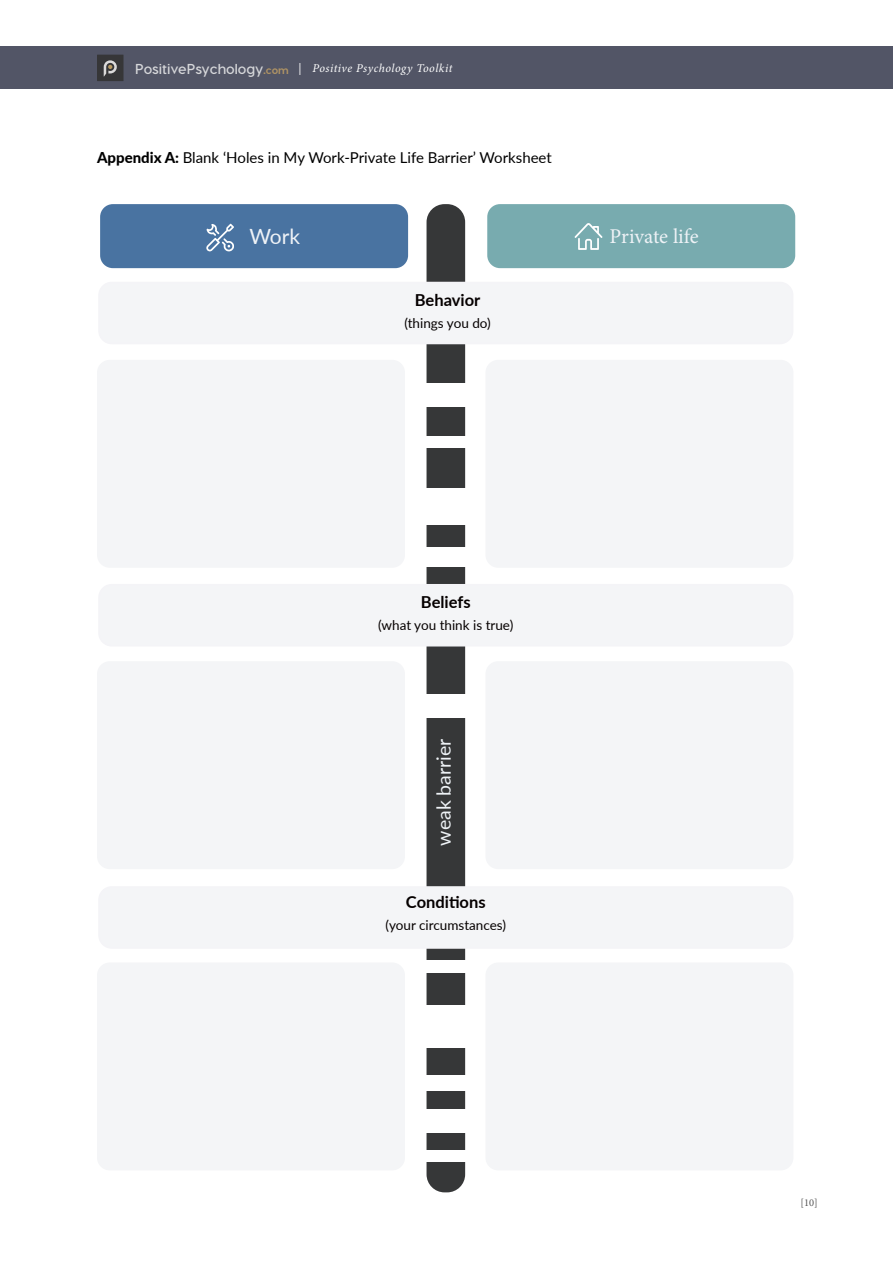
<style>
.page{position:relative;width:893px;height:1263px;background:#fff}
.page>*{position:absolute;margin:0;border:0;box-sizing:border-box;transform-origin:0 0}
.t1{font:21px "Minion Pro";letter-spacing:-.005em;color:#eef2f6}
.t2{font:21px "Lato";color:#eef2f6}
.t3{font:19.5px "Lato";color:#eef2f6}
.t4{font:700 16.5px "Lato";color:#050000}
.t5{font:15px "Lato";color:#000}
.t6{font:13.5px "Lato";color:#050000}
.t7{font:italic 12px "Minion Pro";letter-spacing:.04em;color:#fff}
.t8{font:10.5px "Minion Pro";color:#555}
.s1{font-family:"Visby CF";font-weight:700;font-style:normal;font-size:14.4px;color:#d6d7da}
.s2{font-style:normal}
.s3{font-weight:800}
</style>
<div class="page">
<div style="left:0;top:46px;width:893px;height:43px;background:#525566"></div>
<div style="left:97px;top:55px;width:27px;height:26px;background:#363638"></div>
<svg style="left:104px;top:60px;width:13px;height:17px"></svg>
<div style="left:427px;top:204px;width:38px;height:988px;background:#363738;border-radius:18px"></div>
<div style="left:99px;top:282px;width:694px;height:61px;background:#f4f5f7;border-radius:13px"></div>
<div style="left:98px;top:282px;width:695px;height:62px;border:2px solid #f4f4f7;border-radius:13px"></div>
<div style="left:99px;top:585px;width:694px;height:61px;background:#f4f5f7;border-radius:13px"></div>
<div style="left:98px;top:584px;width:695px;height:62px;border:2px solid #f4f4f7;border-radius:13px"></div>
<div style="left:99px;top:887px;width:694px;height:61px;background:#f4f5f7;border-radius:13px"></div>
<div style="left:98px;top:886px;width:695px;height:63px;border:2px solid #f4f4f7;border-radius:13px"></div>
<div style="left:97px;top:360px;width:308px;height:208px;background:#f4f5f7;border-radius:13px"></div>
<div style="left:97px;top:661px;width:308px;height:208px;background:#f4f5f7;border-radius:13px"></div>
<div style="left:97px;top:962px;width:308px;height:208px;background:#f4f5f7;border-radius:13px"></div>
<div style="left:485px;top:360px;width:308px;height:208px;background:#f4f5f7;border-radius:13px"></div>
<div style="left:485px;top:661px;width:308px;height:208px;background:#f4f5f7;border-radius:13px"></div>
<div style="left:485px;top:962px;width:308px;height:208px;background:#f4f5f7;border-radius:13px"></div>
<div style="left:487px;top:204px;width:308px;height:64px;background:#78abaf;border-radius:13px"></div>
<div style="left:100px;top:204px;width:308px;height:64px;background:#4973a1;border-radius:13px"></div>
<svg style="left:575px;top:223px;width:27px;height:27px"></svg>
<svg style="left:206px;top:224px;width:28px;height:27px"></svg>
<div style="left:413px;top:383px;width:63px;height:24px;background:#fff"></div>
<div style="left:416px;top:694px;width:63px;height:24px;background:#fff"></div>
<div style="left:413px;top:436px;width:63px;height:12px;background:#fff"></div>
<div style="left:415px;top:960px;width:62px;height:12px;background:#fff"></div>
<div style="left:416px;top:1005px;width:63px;height:43px;background:#fff"></div>
<div style="left:417px;top:1075px;width:63px;height:16px;background:#fff"></div>
<div style="left:415px;top:1109px;width:62px;height:23px;background:#fff"></div>
<div style="left:417px;top:1150px;width:63px;height:12px;background:#fff"></div>
<div style="left:413px;top:488px;width:63px;height:37px;background:#fff"></div>
<div style="left:413px;top:547px;width:63px;height:20px;background:#fff"></div>
<p class="t7" style="left:135px;top:60px;width:319px"><span class="s1">PositivePsychology</span><sub>.com</sub> <span class="s2">|</span> Positive Psychology Toolkit</p>
<p class="t5" style="left:97px;top:147px;width:456px"><span class="s3">Appendix A:</span> Blank ‘Holes in My Work-Private Life Barrier’ Worksheet</p>
<h1 class="t2" style="left:249px;top:222px;width:52px">Work</h1>
<h1 class="t1" style="left:609px;top:222px;width:91px">Private life</h1>
<p class="t4" style="left:415px;top:287px;width:67px">Behavior</p>
<p class="t6" style="left:404px;top:313px;width:88px">(things you do)</p>
<p class="t4" style="left:421px;top:590px;width:51px">Beliefs</p>
<p class="t6" style="left:378px;top:616px;width:137px">(what you think is true)</p>
<h2 class="t3" style="left:430px;top:846px;width:108px;rotate:-90deg">weak barrier</h2>
<p class="t4" style="left:406px;top:889px;width:81px">Conditions</p>
<p class="t6" style="left:386px;top:915px;width:122px">(your circumstances)</p>
<p class="t8" style="left:800px;top:1196px;width:19px">[10]</p>
</div>
